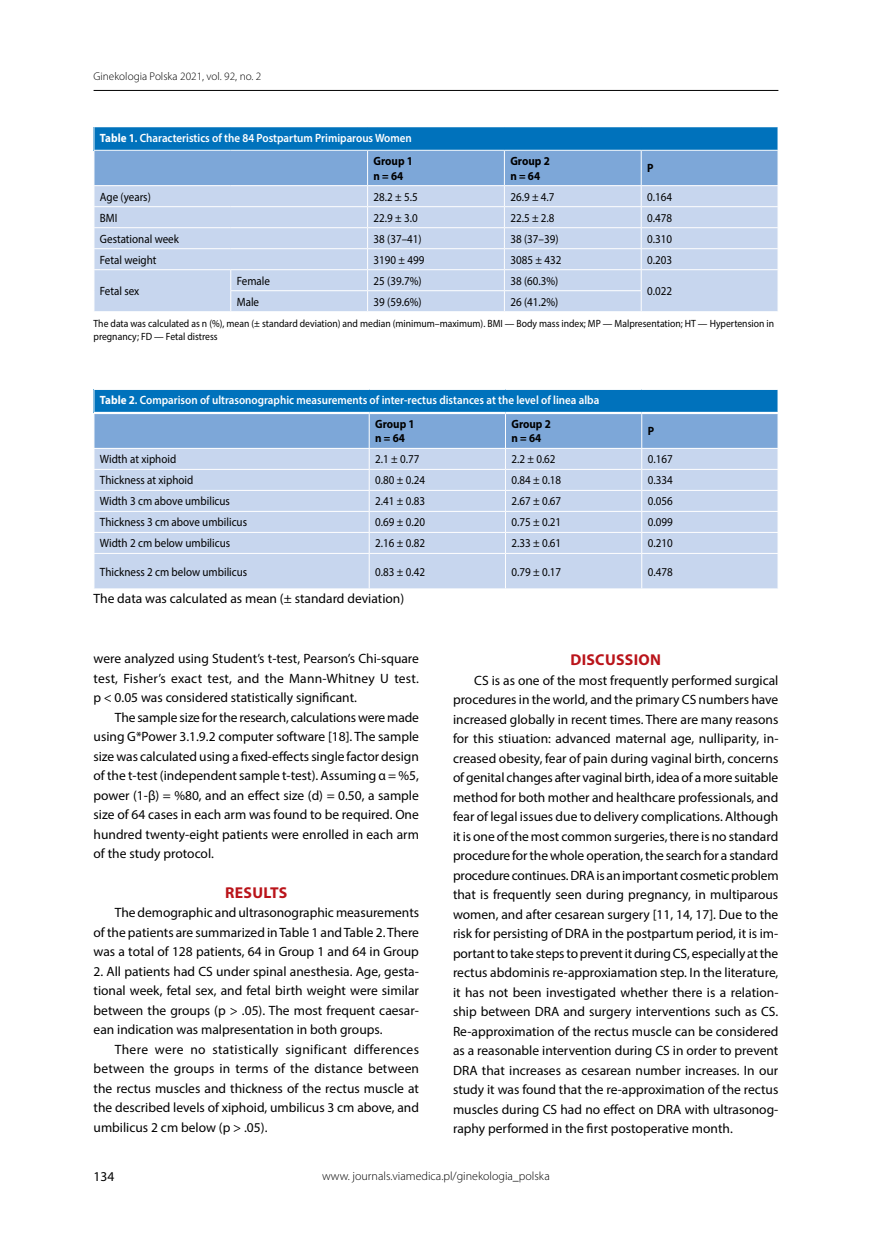
<style>
.page{position:relative;width:872px;height:1234px;background:#fff}
.page>*{position:absolute;margin:0;border:0;box-sizing:border-box;transform-origin:0 0}
.t1{font:700 15.75px "Myriad Pro";letter-spacing:.02em;color:#ba141a}
.t2{font:13.5px/19.5px "Myriad Pro";color:#000;text-align:justify}
.t3{font:12px "Myriad Pro";color:#000;scale:.92 1}
.t4{font:600 12px/23.5px "Myriad Pro";color:#fff;text-align:right;scale:.92 1}
.t5{font:300 12px "Myriad Pro";color:#000}
.t6{font:700 12px/14.4px "Myriad Pro";color:#000;scale:.92 1}
.t7{font:300 11.25px "Myriad Pro";color:#000}
.t8{font:10.5px/12.6px "Myriad Pro";color:#000;scale:.92 1}
.s1{font-weight:700}
.s2{font-weight:700;color:#000}
</style>
<div class="page">
<hr style="left:94px;top:90px;width:684px;height:1px;background:#000">
<svg style="left:94px;top:127px;width:684px;height:184px;background:#a2c2e4"></svg>
<hr style="left:94px;top:150px;width:137px;height:1px;background:#fff">
<hr style="left:231px;top:150px;width:136px;height:1px;background:#fff">
<hr style="left:367px;top:150px;width:137px;height:1px;background:#fff">
<hr style="left:504px;top:150px;width:137px;height:1px;background:#fff">
<hr style="left:641px;top:150px;width:137px;height:1px;background:#fff">
<div style="left:95px;top:554px;width:682px;height:34px;background:#c7d6ee"></div>
<svg style="left:94px;top:390px;width:684px;height:163px;background:#a0c1e3"></svg>
<hr style="left:369px;top:553px;width:1px;height:35px;background:#fff">
<hr style="left:505px;top:553px;width:1px;height:35px;background:#fff">
<hr style="left:641px;top:553px;width:1px;height:35px;background:#fff">
<p class="t7" style="left:94px;top:71px;width:169px">Ginekologia Polska 2021, vol. 92, no. 2</p>
<p class="t4" style="left:100px;top:126px;width:342px"><span class="s1">Table 1</span>. Characteristics of the 84 Postpartum Primiparous Women<br><span class="s2">Group 1</span></p>
<p class="t6" style="left:373px;top:168px;width:34px">n = 64</p>
<p class="t6" style="left:510px;top:154px;width:44px">Group 2 n = 64</p>
<p class="t6" style="left:647px;top:161px;width:8px">P</p>
<p class="t3" style="left:100px;top:189px;width:57px">Age (years)</p>
<p class="t3" style="left:373px;top:189px;width:49px">28.2 ± 5.5</p>
<p class="t3" style="left:510px;top:189px;width:49px">26.9 ± 4.7</p>
<p class="t3" style="left:647px;top:189px;width:29px">0.164</p>
<p class="t3" style="left:100px;top:210px;width:21px">BMI</p>
<p class="t3" style="left:373px;top:210px;width:49px">22.9 ± 3.0</p>
<p class="t3" style="left:510px;top:210px;width:49px">22.5 ± 2.8</p>
<p class="t3" style="left:647px;top:210px;width:29px">0.478</p>
<p class="t3" style="left:100px;top:231px;width:87px">Gestational week</p>
<p class="t3" style="left:373px;top:231px;width:54px">38 (37–41)</p>
<p class="t3" style="left:510px;top:231px;width:54px">38 (37–39)</p>
<p class="t3" style="left:647px;top:231px;width:29px">0.310</p>
<p class="t3" style="left:100px;top:252px;width:63px">Fetal weight</p>
<p class="t3" style="left:373px;top:252px;width:57px">3190 ± 499</p>
<p class="t3" style="left:510px;top:252px;width:57px">3085 ± 432</p>
<p class="t3" style="left:647px;top:252px;width:29px">0.203</p>
<p class="t3" style="left:100px;top:284px;width:44px">Fetal sex</p>
<p class="t3" style="left:237px;top:273px;width:38px">Female</p>
<p class="t3" style="left:373px;top:273px;width:54px">25 (39.7%)</p>
<p class="t3" style="left:510px;top:273px;width:54px">38 (60.3%)</p>
<p class="t3" style="left:647px;top:284px;width:29px">0.022</p>
<p class="t3" style="left:237px;top:294px;width:26px">Male</p>
<p class="t3" style="left:373px;top:294px;width:54px">39 (59.6%)</p>
<p class="t3" style="left:510px;top:294px;width:54px">26 (41.2%)</p>
<p class="t8" style="left:94px;top:317px;width:741px">The data was calculated as n (%), mean (± standard deviation) and median (minimum–maximum). BMI — Body mass index; MP — Malpresentation; HT — Hypertension in pregnancy; FD — Fetal distress</p>
<p class="t4" style="left:375px;top:388px;width:245px;text-align:left;text-indent:-275px"><span class="s1">Table 2</span>. Comparison of ultrasonographic measurements of inter-rectus distances at the level of linea alba<br><span class="s2">Group 1</span></p>
<p class="t6" style="left:375px;top:430px;width:34px">n = 64</p>
<p class="t6" style="left:511px;top:416px;width:44px">Group 2 n = 64</p>
<p class="t6" style="left:648px;top:423px;width:8px">P</p>
<p class="t3" style="left:100px;top:452px;width:84px">Width at xiphoid</p>
<p class="t3" style="left:375px;top:452px;width:49px">2.1 ± 0.77</p>
<p class="t3" style="left:511px;top:452px;width:49px">2.2 ± 0.62</p>
<p class="t3" style="left:648px;top:452px;width:29px">0.167</p>
<p class="t3" style="left:100px;top:473px;width:103px">Thickness at xiphoid</p>
<p class="t3" style="left:375px;top:473px;width:56px">0.80 ± 0.24</p>
<p class="t3" style="left:511px;top:473px;width:56px">0.84 ± 0.18</p>
<p class="t3" style="left:648px;top:473px;width:29px">0.334</p>
<p class="t3" style="left:100px;top:494px;width:143px">Width 3 cm above umbilicus</p>
<p class="t3" style="left:375px;top:494px;width:56px">2.41 ± 0.83</p>
<p class="t3" style="left:511px;top:494px;width:56px">2.67 ± 0.67</p>
<p class="t3" style="left:648px;top:494px;width:29px">0.056</p>
<p class="t3" style="left:100px;top:515px;width:161px">Thickness 3 cm above umbilicus</p>
<p class="t3" style="left:375px;top:515px;width:56px">0.69 ± 0.20</p>
<p class="t3" style="left:511px;top:515px;width:56px">0.75 ± 0.21</p>
<p class="t3" style="left:648px;top:515px;width:29px">0.099</p>
<p class="t3" style="left:100px;top:536px;width:143px">Width 2 cm below umbilicus</p>
<p class="t3" style="left:375px;top:536px;width:56px">2.16 ± 0.82</p>
<p class="t3" style="left:511px;top:536px;width:56px">2.33 ± 0.61</p>
<p class="t3" style="left:648px;top:536px;width:29px">0.210</p>
<p class="t3" style="left:100px;top:564px;width:162px">Thickness 2 cm below umbilicus</p>
<p class="t3" style="left:375px;top:564px;width:56px">0.83 ± 0.42</p>
<p class="t3" style="left:511px;top:564px;width:56px">0.79 ± 0.17</p>
<p class="t3" style="left:648px;top:564px;width:29px">0.478</p>
<p class="t2" style="left:94px;top:588px;width:312px">The data was calculated as mean (± standard deviation)</p>
<p class="t2" style="left:94px;top:648px;width:327px">were analyzed using Student’s t-test, Pearson’s Chi-square test, Fisher’s exact test, and the Mann-Whitney U test. p &lt; 0.05 was considered statistically significant.</p>
<p class="t2" style="left:94px;top:707px;width:327px;text-indent:21px">The sample size for the research, calculations were made using G*Power 3.1.9.2 computer software [18]. The sample size was calculated using a fixed-effects single factor design of the t-test (independent sample t-test). Assuming α = %5, power (1-β) = %80, and an effect size (d) = 0.50, a sample size of 64 cases in each arm was found to be required. One hundred twenty-eight patients were enrolled in each arm of the study protocol.</p>
<p class="t1" style="left:225px;top:881px;width:55px">Results</p>
<p class="t2" style="left:94px;top:902px;width:327px;text-indent:21px">The demographic and ultrasonographic measurements of the patients are summarized in Table 1 and Table 2. There was a total of 128 patients, 64 in Group 1 and 64 in Group</p>
<p class="t2" style="left:94px;top:960px;width:327px">2. All patients had CS under spinal anesthesia. Age, gesta&shy;tional week, fetal sex, and fetal birth weight were similar between the groups (p &gt; .05). The most frequent caesar&shy;ean indication was malpresentation in both groups.</p>
<p class="t2" style="left:94px;top:1038px;width:327px;text-indent:21px">There were no statistically significant differences between the groups in terms of the distance between the rectus muscles and thickness of the rectus muscle at the described levels of xiphoid, umbilicus 3 cm above, and umbilicus 2 cm below (p &gt; .05).</p>
<p class="t1" style="left:570px;top:649px;width:56px">Discussion</p>
<p class="t2" style="left:453px;top:670px;width:327px;text-indent:21px">CS is as one of the most frequently performed surgical procedures in the world, and the primary CS numbers have increased globally in recent times. There are many reasons for this stiuation: advanced maternal age, nulliparity, in&shy;creased obesity, fear of pain during vaginal birth, concerns of genital changes after vaginal birth, idea of a more suitable method for both mother and healthcare professionals, and fear of legal issues due to delivery complications. Although it is one of the most common surgeries, there is no standard procedure for the whole operation, the search for a standard procedure continues. DRA is an important cosmetic problem that is frequently seen during pregnancy, in multiparous women, and after cesarean surgery [11, 14, 17]. Due to the risk for persisting of DRA in the postpartum period, it is im&shy;portant to take steps to prevent it during CS, especially at the rectus abdominis re-approxiamation step. In the literature, it has not been investigated whether there is a relation&shy;ship between DRA and surgery interventions such as CS.<br>Re-approximation of the rectus muscle can be considered as a reasonable intervention during CS in order to prevent DRA that increases as cesarean number increases. In our study it was found that the re-approximation of the rectus muscles during CS had no effect on DRA with ultrasonog&shy;raphy performed in the first postoperative month.</p>
<p class="t2" style="left:94px;top:1166px;width:22px">134</p>
<p class="t5" style="left:322px;top:1169px;width:229px">www. journals.viamedica.pl/ginekologia_polska</p>
</div>
